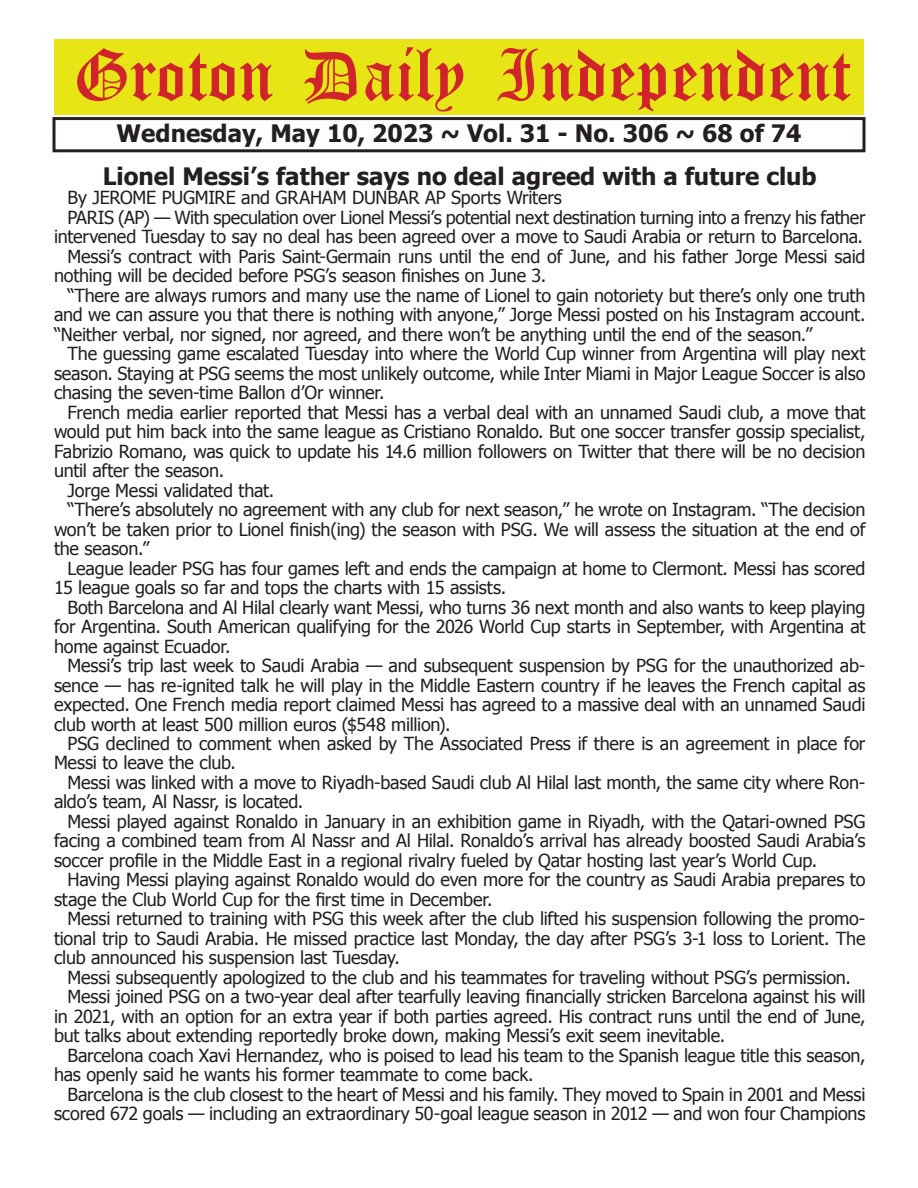
<style>
.page{position:relative;width:918px;height:1188px;background:#fff}
.page>*{position:absolute;margin:0;border:0;box-sizing:border-box;transform-origin:0 0}
.t1{font:54px "Old English Five";color:#d1232a}
.t2{font:700 24px "Tahoma";color:#231f20}
.t3{font:18px "Tahoma";letter-spacing:-.01em;color:#231f20}
</style>
<div class="page">
<div style="left:52px;top:117px;width:814px;height:35px;border:3px solid #231f20"></div>
<div style="left:54px;top:40px;width:810px;height:75px;background:#e7e515"></div>
<h1 class="t1" style="left:73px;top:50px;width:779px">Groton Daily Independent</h1>
<h2 class="t2" style="left:117px;top:116px;width:686px">Wednesday, May 10, 2023 ~ Vol. 31 - No. 306 ~ 68 of 74</h2>
<h2 class="t2" style="left:103px;top:159px;width:715px">Lionel Messi’s father says no deal agreed with a future club</h2>
<p class="t3" style="left:68px;top:186px;width:496px">By JEROME PUGMIRE and GRAHAM DUNBAR AP Sports Writers</p>
<p class="t3" style="left:68px;top:205px;width:800px">PARIS (AP) — With speculation over Lionel Messi’s potential next destination turning into a frenzy his father</p>
<p class="t3" style="left:54px;top:225px;width:811px">intervened Tuesday to say no deal has been agreed over a move to Saudi Arabia or return to Barcelona.</p>
<p class="t3" style="left:68px;top:244px;width:800px">Messi’s contract with Paris Saint-Germain runs until the end of June, and his father Jorge Messi said</p>
<p class="t3" style="left:54px;top:264px;width:494px">nothing will be decided before PSG’s season finishes on June 3.</p>
<p class="t3" style="left:68px;top:283px;width:799px">“There are always rumors and many use the name of Lionel to gain notoriety but there’s only one truth</p>
<p class="t3" style="left:54px;top:303px;width:813px">and we can assure you that there is nothing with anyone,” Jorge Messi posted on his Instagram account.</p>
<p class="t3" style="left:54px;top:322px;width:760px">“Neither verbal, nor signed, nor agreed, and there won’t be anything until the end of the season.”</p>
<p class="t3" style="left:68px;top:342px;width:800px">The guessing game escalated Tuesday into where the World Cup winner from Argentina will play next</p>
<p class="t3" style="left:54px;top:361px;width:813px">season. Staying at PSG seems the most unlikely outcome, while Inter Miami in Major League Soccer is also</p>
<p class="t3" style="left:54px;top:380px;width:332px">chasing the seven-time Ballon d’Or winner.</p>
<p class="t3" style="left:68px;top:400px;width:800px">French media earlier reported that Messi has a verbal deal with an unnamed Saudi club, a move that</p>
<p class="t3" style="left:54px;top:419px;width:813px">would put him back into the same league as Cristiano Ronaldo. But one soccer transfer gossip specialist,</p>
<p class="t3" style="left:54px;top:439px;width:813px">Fabrizio Romano, was quick to update his 14.6 million followers on Twitter that there will be no decision</p>
<p class="t3" style="left:54px;top:458px;width:172px">until after the season.</p>
<p class="t3" style="left:68px;top:478px;width:208px">Jorge Messi validated that.</p>
<p class="t3" style="left:68px;top:497px;width:799px">“There’s absolutely no agreement with any club for next season,” he wrote on Instagram. “The decision</p>
<p class="t3" style="left:54px;top:517px;width:813px">won’t be taken prior to Lionel finish(ing) the season with PSG. We will assess the situation at the end of</p>
<p class="t3" style="left:54px;top:536px;width:97px">the season.”</p>
<p class="t3" style="left:68px;top:556px;width:799px">League leader PSG has four games left and ends the campaign at home to Clermont. Messi has scored</p>
<p class="t3" style="left:54px;top:575px;width:454px">15 league goals so far and tops the charts with 15 assists.</p>
<p class="t3" style="left:68px;top:595px;width:800px">Both Barcelona and Al Hilal clearly want Messi, who turns 36 next month and also wants to keep playing</p>
<p class="t3" style="left:54px;top:614px;width:813px">for Argentina. South American qualifying for the 2026 World Cup starts in September, with Argentina at</p>
<p class="t3" style="left:54px;top:634px;width:178px">home against Ecuador.</p>
<p class="t3" style="left:68px;top:653px;width:799px">Messi’s trip last week to Saudi Arabia — and subsequent suspension by PSG for the unauthorized ab-</p>
<p class="t3" style="left:54px;top:673px;width:813px">sence — has re-ignited talk he will play in the Middle Eastern country if he leaves the French capital as</p>
<p class="t3" style="left:54px;top:692px;width:813px">expected. One French media report claimed Messi has agreed to a massive deal with an unnamed Saudi</p>
<p class="t3" style="left:54px;top:712px;width:398px">club worth at least 500 million euros ($548 million).</p>
<p class="t3" style="left:68px;top:731px;width:799px">PSG declined to comment when asked by The Associated Press if there is an agreement in place for</p>
<p class="t3" style="left:54px;top:751px;width:183px">Messi to leave the club.</p>
<p class="t3" style="left:68px;top:770px;width:799px">Messi was linked with a move to Riyadh-based Saudi club Al Hilal last month, the same city where Ron-</p>
<p class="t3" style="left:54px;top:790px;width:251px">aldo’s team, Al Nassr, is located.</p>
<p class="t3" style="left:68px;top:809px;width:800px">Messi played against Ronaldo in January in an exhibition game in Riyadh, with the Qatari-owned PSG</p>
<p class="t3" style="left:54px;top:829px;width:813px">facing a combined team from Al Nassr and Al Hilal. Ronaldo’s arrival has already boosted Saudi Arabia’s</p>
<p class="t3" style="left:54px;top:848px;width:765px">soccer profile in the Middle East in a regional rivalry fueled by Qatar hosting last year’s World Cup.</p>
<p class="t3" style="left:68px;top:868px;width:800px">Having Messi playing against Ronaldo would do even more for the country as Saudi Arabia prepares to</p>
<p class="t3" style="left:54px;top:887px;width:440px">stage the Club World Cup for the first time in December.</p>
<p class="t3" style="left:68px;top:907px;width:799px">Messi returned to training with PSG this week after the club lifted his suspension following the promo-</p>
<p class="t3" style="left:54px;top:926px;width:813px">tional trip to Saudi Arabia. He missed practice last Monday, the day after PSG’s 3-1 loss to Lorient. The</p>
<p class="t3" style="left:54px;top:946px;width:347px">club announced his suspension last Tuesday.</p>
<p class="t3" style="left:68px;top:965px;width:785px">Messi subsequently apologized to the club and his teammates for traveling without PSG’s permission.</p>
<p class="t3" style="left:68px;top:985px;width:800px">Messi joined PSG on a two-year deal after tearfully leaving financially stricken Barcelona against his will</p>
<p class="t3" style="left:54px;top:1004px;width:813px">in 2021, with an option for an extra year if both parties agreed. His contract runs until the end of June,</p>
<p class="t3" style="left:54px;top:1024px;width:673px">but talks about extending reportedly broke down, making Messi’s exit seem inevitable.</p>
<p class="t3" style="left:68px;top:1043px;width:800px">Barcelona coach Xavi Hernandez, who is poised to lead his team to the Spanish league title this season,</p>
<p class="t3" style="left:54px;top:1063px;width:481px">has openly said he wants his former teammate to come back.</p>
<p class="t3" style="left:68px;top:1082px;width:800px">Barcelona is the club closest to the heart of Messi and his family. They moved to Spain in 2001 and Messi</p>
<p class="t3" style="left:54px;top:1102px;width:813px">scored 672 goals — including an extraordinary 50-goal league season in 2012 — and won four Champions</p>
</div>
